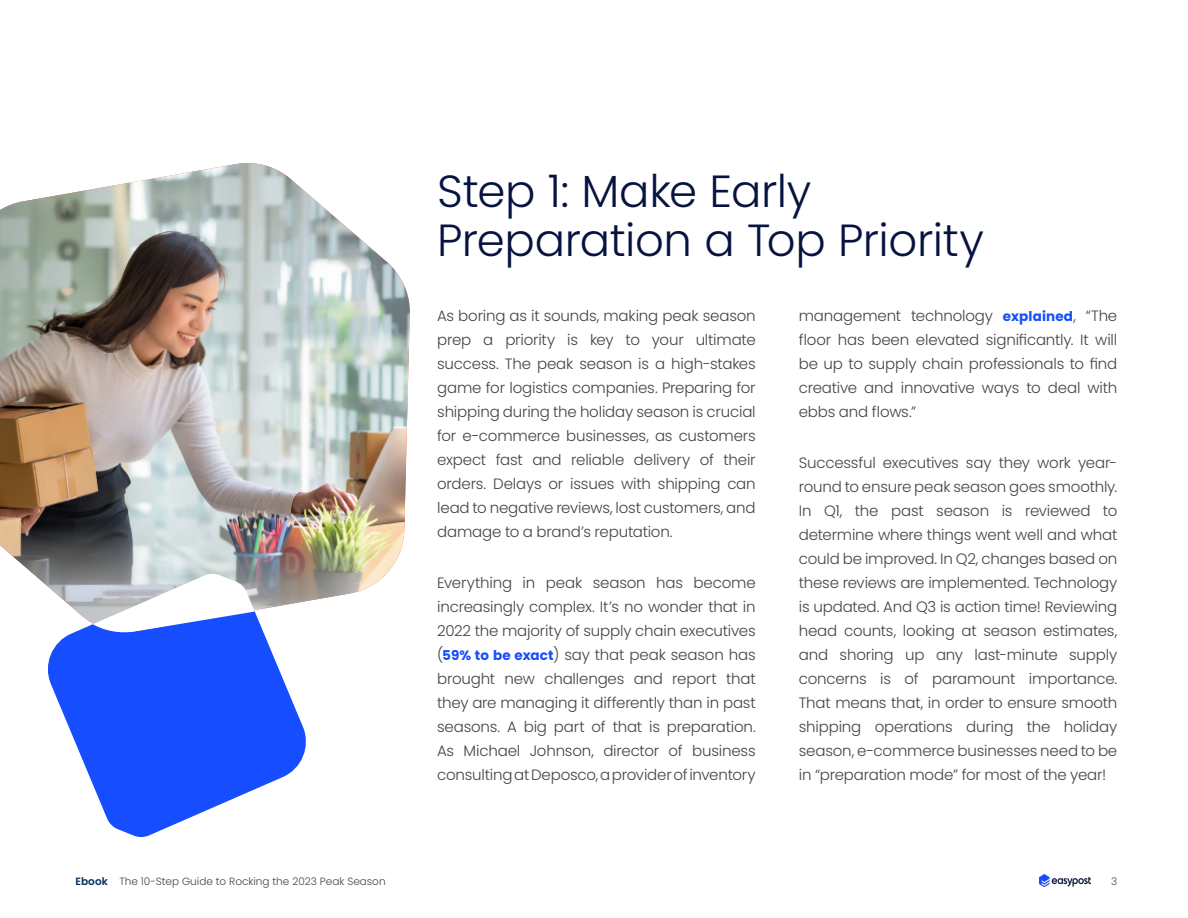
<style>
.page{position:relative;width:1188px;height:918px;background:#fff}
.page>*{position:absolute;margin:0;border:0;box-sizing:border-box;transform-origin:0 0}
.Heading_2{font:300 45px/49.5px "Poppins";letter-spacing:-.01em;color:#061340}
.Paragraph{font:300 15px/24px "Poppins";letter-spacing:-.01em;color:#444;text-align:justify}
.t1{font:300 10.5px "Poppins";color:#444}
.s1{font-weight:700;font-size:13.5px;color:#164dff}
.s2{font-weight:600;color:#00305c}
</style>
<div class="page">
<img style="left:1039px;top:875px;width:52px;height:12px">
<svg style="left:48px;top:634px;width:258px;height:203px;fill:#164dff"></svg>
<img style="left:0;top:163px;width:410px;height:470px">
<svg style="left:93px;top:573px;width:162px;height:61px"></svg>
<p class="Heading_2" style="left:437px;top:167px;width:548px">Step 1: Make Early<br>Preparation a Top Priority</p>
<p class="Paragraph" style="left:437px;top:304px;width:320px">As boring as it sounds, making peak season prep a priority is key to your ultimate success. The peak season is a high-stakes game for logistics companies. Preparing for shipping during the holiday season is crucial for e-commerce businesses, as customers expect fast and reliable delivery of their orders. Delays or issues with shipping can lead to negative reviews, lost customers, and damage to a brand’s reputation.</p>
<p class="Paragraph" style="left:437px;top:571px;width:320px">Everything in peak season has become increasingly complex. It’s no wonder that in 2022 the majority of supply chain executives (<span class="s1">59% to be exact</span>) say that peak season has brought new challenges and report that they are managing it differently than in past seasons. A big part of that is preparation.<br>As Michael Johnson, director of business consulting at Deposco, a provider of inventory</p>
<p class="Paragraph" style="left:799px;top:304px;width:320px">management technology <span class="s1">explained</span>, “The floor has been elevated significantly. It will be up to supply chain professionals to find creative and innovative ways to deal with ebbs and flows.”</p>
<p class="Paragraph" style="left:799px;top:451px;width:320px">Successful executives say they work year&shy;round to ensure peak season goes smoothly.<br>In Q1, the past season is reviewed to determine where things went well and what could be improved. In Q2, changes based on these reviews are implemented. Technology is updated. And Q3 is action time! Reviewing head counts, looking at season estimates, and shoring up any last-minute supply concerns is of paramount importance.<br>That means that, in order to ensure smooth shipping operations during the holiday season, e-commerce businesses need to be in “preparation mode” for most of the year!</p>
<p class="t1" style="left:76px;top:875px;width:312px"><span class="s2">Ebook</span> The 10-Step Guide to Rocking the 2023 Peak Season</p>
<p class="t1" style="left:1111px;top:875px;width:8px">3</p>
</div>
